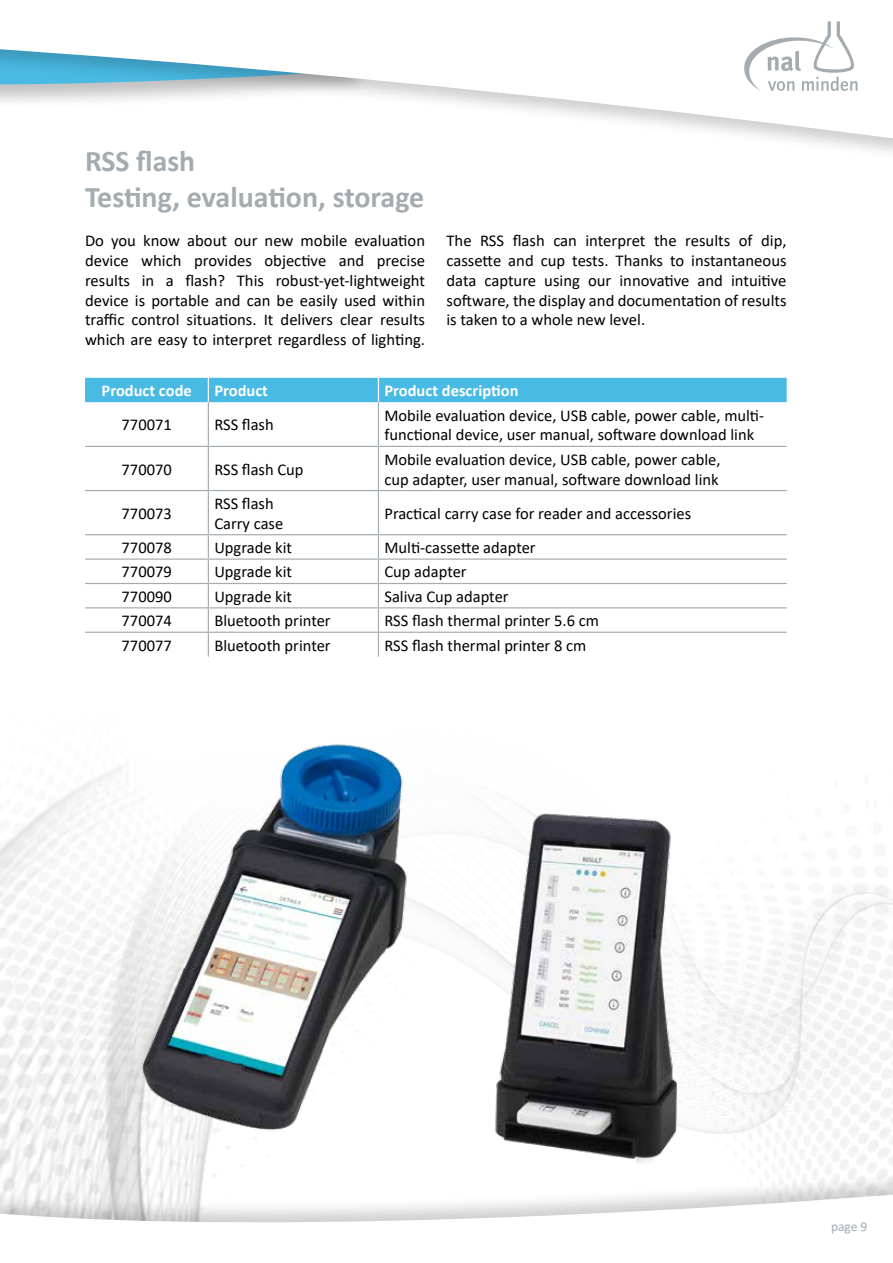
<style>
.page{position:relative;width:893px;height:1263px;background:#fff}
.page>*{position:absolute;margin:0;border:0;box-sizing:border-box;transform-origin:0 0}
.t1{font:700 30px/36px "Calibri";color:#a4acb1}
.t2{font:16.5px/19.8px "Calibri";color:#000}
.t3{font:700 16.5px "Calibri";color:#fff}
.t4{font:13.5px "Calibri";color:#a4acb1}
</style>
<div class="page">
<img style="left:0;top:655px;width:893px;height:444px">
<img style="left:135px;top:730px;width:289px;height:369px">
<img style="left:467px;top:801px;width:234px;height:298px">
<svg style="left:0;top:49px;width:893px;height:92px"></svg>
<svg style="left:744px;top:21px;width:114px;height:70px"></svg>
<div style="left:0;top:1099px;width:893px;height:164px;background:#000;opacity:.2"></div>
<svg style="left:0;top:1122px;width:893px;height:141px"></svg>
<div style="left:85px;top:378px;width:702px;height:24px;background:#49bae4"></div>
<hr style="left:208px;top:402px;width:1px;height:44px;background:#a4acb1">
<hr style="left:378px;top:402px;width:1px;height:44px;background:#a4acb1">
<hr style="left:85px;top:446px;width:123px;height:1px;background:#a4acb1">
<hr style="left:208px;top:446px;width:170px;height:1px;background:#a4acb1">
<hr style="left:208px;top:447px;width:1px;height:43px;background:#a4acb1">
<hr style="left:378px;top:446px;width:409px;height:1px;background:#a4acb1">
<hr style="left:378px;top:447px;width:1px;height:43px;background:#a4acb1">
<hr style="left:85px;top:490px;width:123px;height:1px;background:#a4acb1">
<hr style="left:208px;top:490px;width:170px;height:1px;background:#a4acb1">
<hr style="left:208px;top:491px;width:1px;height:43px;background:#a4acb1">
<hr style="left:378px;top:490px;width:409px;height:1px;background:#a4acb1">
<hr style="left:378px;top:491px;width:1px;height:43px;background:#a4acb1">
<hr style="left:85px;top:534px;width:123px;height:1px;background:#a4acb1">
<hr style="left:208px;top:534px;width:170px;height:1px;background:#a4acb1">
<hr style="left:378px;top:534px;width:409px;height:1px;background:#a4acb1">
<hr style="left:85px;top:558px;width:123px;height:2px;background:#a4acb1">
<hr style="left:208px;top:558px;width:170px;height:2px;background:#a4acb1">
<hr style="left:378px;top:558px;width:409px;height:2px;background:#a4acb1">
<hr style="left:85px;top:583px;width:123px;height:1px;background:#a4acb1">
<hr style="left:208px;top:583px;width:170px;height:1px;background:#a4acb1">
<hr style="left:378px;top:583px;width:409px;height:1px;background:#a4acb1">
<hr style="left:85px;top:607px;width:123px;height:1px;background:#a4acb1">
<hr style="left:208px;top:607px;width:170px;height:1px;background:#a4acb1">
<hr style="left:378px;top:607px;width:409px;height:1px;background:#a4acb1">
<hr style="left:85px;top:632px;width:123px;height:1px;background:#a4acb1">
<hr style="left:208px;top:632px;width:170px;height:1px;background:#a4acb1">
<svg style="left:208px;top:535px;width:1px;height:122px"></svg>
<hr style="left:378px;top:632px;width:409px;height:1px;background:#a4acb1">
<svg style="left:378px;top:535px;width:1px;height:122px"></svg>
<h1 class="t1" style="left:85px;top:143px;width:341px">RSS flash<br>Testing, evaluation, storage</h1>
<p class="t2" style="left:85px;top:230px;width:342px;text-align:justify">Do you know about our new mobile evaluation device which provides objective and precise results in a flash? This robust-yet-lightweight device is portable and can be easily used within traffic control situations. It delivers clear results which are easy to interpret regardless of lighting.</p>
<p class="t2" style="left:446px;top:230px;width:342px;text-align:justify">The RSS flash can interpret the results of dip, cassette and cup tests. Thanks to instantaneous data capture using our innovative and intuitive software, the display and documentation of results is taken to a whole new level.</p>
<p class="t3" style="left:102px;top:379px;width:92px">Product code</p>
<p class="t3" style="left:214px;top:379px;width:55px">Product</p>
<p class="t3" style="left:384px;top:379px;width:136px">Product description</p>
<p class="t2" style="left:122px;top:415px;width:52px">770071</p>
<p class="t2" style="left:214px;top:415px;width:61px">RSS flash</p>
<p class="t2" style="left:384px;top:405px;width:381px">Mobile evaluation device, USB cable, power cable, multi&shy;functional device, user manual, software download link</p>
<p class="t2" style="left:122px;top:459px;width:52px">770070</p>
<p class="t2" style="left:214px;top:459px;width:91px">RSS flash Cup</p>
<p class="t2" style="left:384px;top:449px;width:338px">Mobile evaluation device, USB cable, power cable, cup adapter, user manual, software download link</p>
<p class="t2" style="left:122px;top:503px;width:52px">770073</p>
<p class="t2" style="left:214px;top:493px;width:70px">RSS flash<br>Carry case</p>
<p class="t2" style="left:384px;top:503px;width:308px">Practical carry case for reader and accessories</p>
<p class="t2" style="left:122px;top:537px;width:52px">770078</p>
<p class="t2" style="left:214px;top:537px;width:79px">Upgrade kit</p>
<p class="t2" style="left:384px;top:537px;width:153px">Multi-cassette adapter</p>
<p class="t2" style="left:122px;top:562px;width:52px">770079</p>
<p class="t2" style="left:214px;top:562px;width:79px">Upgrade kit</p>
<p class="t2" style="left:384px;top:562px;width:84px">Cup adapter</p>
<p class="t2" style="left:122px;top:586px;width:52px">770090</p>
<p class="t2" style="left:214px;top:586px;width:79px">Upgrade kit</p>
<p class="t2" style="left:384px;top:586px;width:126px">Saliva Cup adapter</p>
<p class="t2" style="left:122px;top:610px;width:52px">770074</p>
<p class="t2" style="left:214px;top:610px;width:118px">Bluetooth printer</p>
<p class="t2" style="left:384px;top:610px;width:216px">RSS flash thermal printer 5.6 cm</p>
<p class="t2" style="left:122px;top:635px;width:52px">770077</p>
<p class="t2" style="left:214px;top:635px;width:118px">Bluetooth printer</p>
<p class="t2" style="left:384px;top:635px;width:203px">RSS flash thermal printer 8 cm</p>
<p class="t4" style="left:831px;top:1217px;width:38px">page 9</p>
</div>
